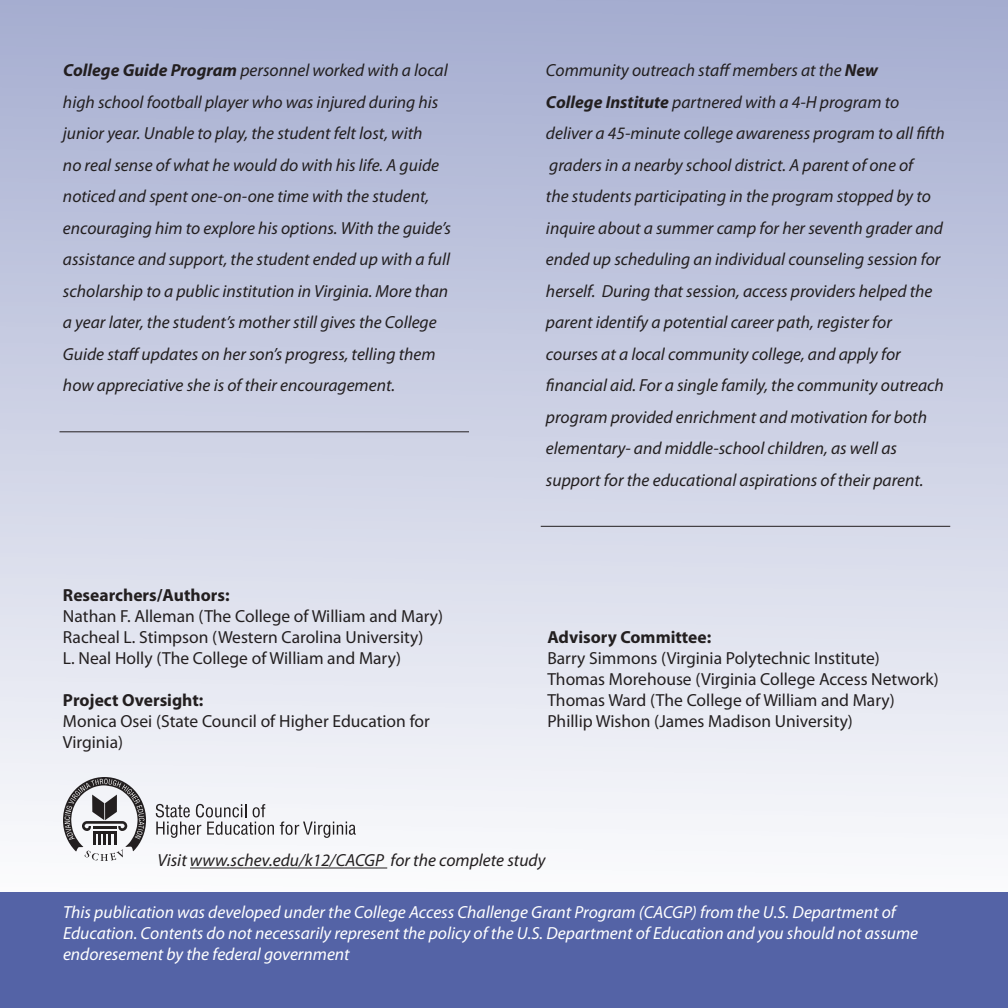
<style>
.page{position:relative;width:1008px;height:1008px;background:#fff}
.page>*{position:absolute;margin:0;border:0;box-sizing:border-box;transform-origin:0 0}
.t1{font:italic 17.5px/31.5px "Myriad Pro";color:#231f20}
.t2{font:17.5px/21px "Myriad Pro";color:#231f20}
.t3{font:italic 17.5px/21px "Myriad Pro";color:#fff}
.t4{font:700 17.5px "Myriad Pro";color:#231f20}
.s1{font-weight:700}
</style>
<div class="page">
<div style="left:0;top:0;width:1008px;height:912px;background:linear-gradient(to bottom,#a4acd0,#fdfdfe)"></div>
<div style="left:0;top:945px;width:1008px;height:63px;background:#5463a6"></div>
<hr style="left:190px;top:868px;width:197px;height:1px;background:#231f20">
<hr style="left:541px;top:526px;width:409px;height:1px;background:#231f20">
<hr style="left:60px;top:431px;width:409px;height:1px;background:#231f20">
<svg style="left:63px;top:777px;width:83px;height:84px"></svg>
<svg style="left:156px;top:804px;width:118px;height:34px"></svg>
<svg style="left:280px;top:821px;width:76px;height:17px"></svg>
<div style="left:0;top:892px;width:1008px;height:53px;background:#5463a6"></div>
<p class="t1" style="left:63px;top:54px;width:386px"><span class="s1">College Guide Program</span> personnel worked with a local high school football player who was injured during his</p>
<p class="t1" style="left:63px;top:117px;width:390px">junior year. Unable to play, the student felt lost, with<br>no real sense of what he would do with his life. A guide noticed and spent one-on-one time with the student, encouraging him to explore his options. With the guide’s assistance and support, the student ended up with a full scholarship to a public institution in Virginia. More than a year later, the student’s mother still gives the College Guide staff updates on her son’s progress, telling them how appreciative she is of their encouragement.</p>
<p class="t4" style="left:63px;top:584px;width:168px">Researchers/Authors:</p>
<p class="t2" style="left:63px;top:605px;width:382px">Nathan F. Alleman (The College of William and Mary)</p>
<p class="t2" style="left:63px;top:626px;width:362px">Racheal L. Stimpson (Western Carolina University)</p>
<p class="t2" style="left:63px;top:647px;width:340px">L. Neal Holly (The College of William and Mary)</p>
<p class="t4" style="left:63px;top:689px;width:142px">Project Oversight:</p>
<p class="t2" style="left:63px;top:710px;width:368px">Monica Osei (State Council of Higher Education for<br>Virginia)</p>
<p class="t1" style="left:546px;top:54px;width:334px">Community outreach staff members at the <span class="s1">New</span></p>
<p class="t1" style="left:546px;top:86px;width:355px"><span class="s1">College Institute</span> partnered with a 4-H program to</p>
<p class="t1" style="left:546px;top:117px;width:400px">deliver a 45-minute college awareness program to all fifth</p>
<p class="t1" style="left:546px;top:149px;width:399px">graders in a nearby school district. A parent of one of<br>the students participating in the program stopped by to inquire about a summer camp for her seventh grader and ended up scheduling an individual counseling session for herself. During that session, access providers helped the parent identify a potential career path, register for</p>
<p class="t1" style="left:546px;top:338px;width:399px">courses at a local community college, and apply for financial aid. For a single family, the community outreach program provided enrichment and motivation for both</p>
<p class="t1" style="left:546px;top:432px;width:353px">elementary- and middle-school children, as well as</p>
<p class="t1" style="left:546px;top:464px;width:379px">support for the educational aspirations of their parent.</p>
<p class="t4" style="left:547px;top:626px;width:165px">Advisory Committee:</p>
<p class="t2" style="left:547px;top:647px;width:334px">Barry Simmons (Virginia Polytechnic Institute)</p>
<p class="t2" style="left:547px;top:668px;width:393px">Thomas Morehouse (Virginia College Access Network)</p>
<p class="t2" style="left:547px;top:689px;width:349px">Thomas Ward (The College of William and Mary)</p>
<p class="t2" style="left:547px;top:710px;width:307px">Phillip Wishon (James Madison University)</p>
<p class="t1" style="left:158px;top:844px;width:389px">Visit www.schev.edu/k12/CACGP for the complete study</p>
<p class="t3" style="left:63px;top:901px;width:857px">This publication was developed under the College Access Challenge Grant Program (CACGP) from the U.S. Department of<br>Education. Contents do not necessarily represent the policy of the U.S. Department of Education and you should not assume endoresement by the federal government</p>
</div>
